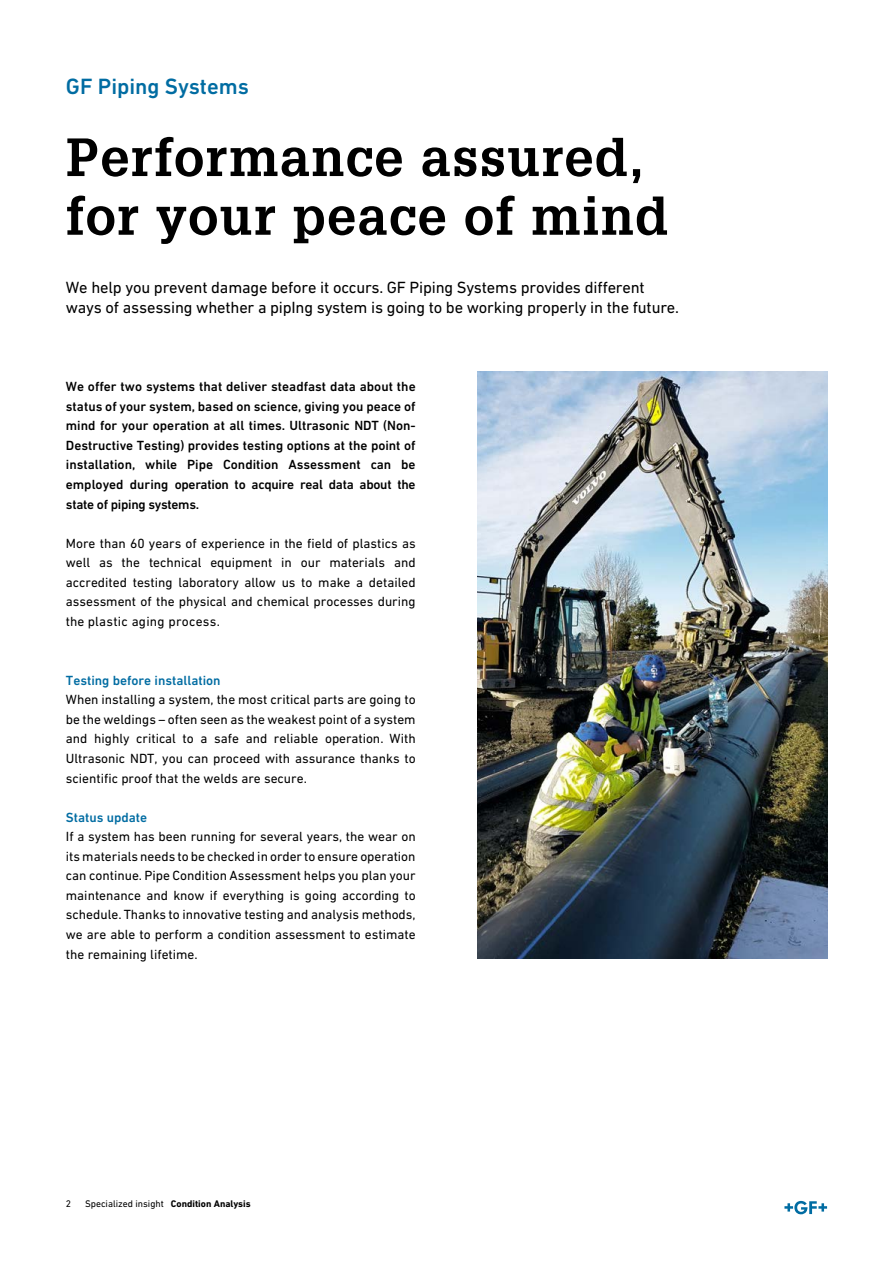
<style>
.page{position:relative;width:893px;height:1263px;background:#fff}
.page>*{position:absolute;margin:0;border:0;box-sizing:border-box;transform-origin:0 0}
.t1{font:700 52.5px/58.7px "Glypha LT Pro";letter-spacing:.025em;color:#000}
.t2{font:500 22.5px "DIN Next W1 G";color:#006ca2}
.t3{font:16.5px/19.5px "DIN Next W1 G";letter-spacing:-.01em;color:#000}
.t4{font:13.5px/19.5px "DIN Next W1 G";color:#000;text-align:justify}
.t5{font:500 13.5px/19.5px "DIN Next W1 G";letter-spacing:-.02em;color:#000;text-align:justify}
.t6{font:500 13.5px "DIN Next W1 G";color:#006ca2}
.t7{font:9.75px "DIN Next W1 G";color:#000}
.s1{font-weight:700}
</style>
<div class="page">
<img style="left:477px;top:372px;width:350px;height:586px">
<svg style="left:784px;top:1201px;width:43px;height:13px"></svg>
<h2 class="t2" style="left:66px;top:73px;width:185px">GF Piping Systems</h2>
<h1 class="t1" style="left:66px;top:127px;width:604px">Performance assured, for your peace of mind</h1>
<p class="t3" style="left:66px;top:278px;width:615px">We help you prevent damage before it occurs. GF Piping Systems provides different ways of assessing whether a pipIng system is going to be working properly in the future.</p>
<p class="t5" style="left:66px;top:377px;width:351px">We offer two systems that deliver steadfast data about the status of your system, based on science, giving you peace of mind for your operation at all times. Ultrasonic NDT (Non-Destructive Testing) provides testing options at the point of installation, while Pipe Condition Assessment can be employed during operation to acquire real data about the state of piping systems.</p>
<p class="t4" style="left:66px;top:533px;width:351px">More than 60 years of experience in the field of plastics as well as the technical equipment in our materials and accredited testing laboratory allow us to make a detailed assessment of the physical and chemical processes during the plastic aging process.</p>
<p class="t6" style="left:66px;top:672px;width:156px">Testing before installation</p>
<p class="t4" style="left:66px;top:690px;width:351px">When installing a system, the most critical parts are going to be the weldings – often seen as the weakest point of a system and highly critical to a safe and reliable operation. With Ultrasonic NDT, you can proceed with assurance thanks to scientific proof that the welds are secure.</p>
<p class="t6" style="left:66px;top:809px;width:83px">Status update</p>
<p class="t4" style="left:66px;top:827px;width:351px">If a system has been running for several years, the wear on its materials needs to be checked in order to ensure operation can continue. Pipe Condition Assessment helps you plan your maintenance and know if everything is going according to schedule. Thanks to innovative testing and analysis methods, we are able to perform a condition assessment to estimate the remaining lifetime.</p>
<p class="t7" style="left:66px;top:1197px;width:7px">2</p>
<p class="t7" style="left:85px;top:1197px;width:167px">Specialized insight <span class="s1">Condition Analysis</span></p>
</div>
